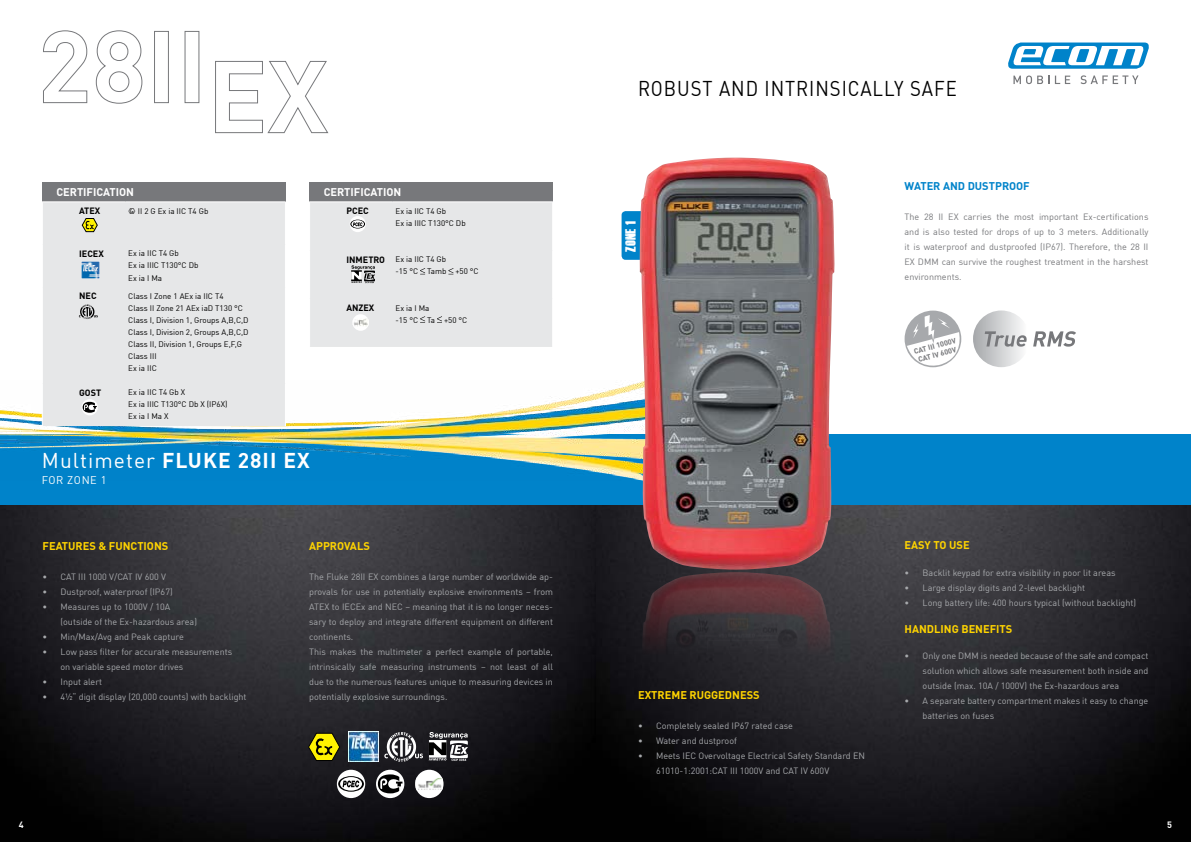
<style>
.page{position:relative;width:1191px;height:842px;background:#fff}
.page>*{position:absolute;margin:0;border:0;box-sizing:border-box;transform-origin:0 0}
.t1{font:21px "Ecom DIN Offc";letter-spacing:.05em;color:#000;scale:.88 1}
.t2{font:700 21px "DIN Offc";letter-spacing:.05em;color:#fff}
.t3{font:700 11px "DIN Offc";color:#ffd400}
.t4{font:700 11px "DIN Offc";color:#fff}
.t5{font:700 11px "DIN Offc";color:#0083ca}
.t6{font:11px "Ecom DIN Offc";color:#fff}
.t7{font:10.1px "Dead Kansas";color:#fff}
.t8{font:9px/15px "DIN Offc";color:#a7a9ac}
.t9{font:9px/15px "DIN Offc";color:#77787b;text-align:justify}
.t10{font:700 9px "DIN Offc";color:#000}
.t11{font:700 9px "DIN Offc";color:#fff}
.t12{font:8px/12px "Ecom DIN Offc";color:#000}
.t13{font:700 7.3px/8.8px "DIN Offc";color:#77787b}
.s1{font-family:"Ecom DIN Offc";font-weight:400}
</style>
<div class="page">
<img style="left:595px;top:504px;width:596px;height:338px">
<svg style="left:0;top:504px;width:595px;height:338px;background:#222126"></svg>
<svg style="left:1013px;top:76px;width:57px;height:8px"></svg>
<svg style="left:1080px;top:75px;width:58px;height:9px"></svg>
<svg style="left:1008px;top:43px;width:140px;height:26px"></svg>
<div style="left:0;top:434px;width:1191px;height:70px;background:#0083ca"></div>
<img style="left:0;top:383px;width:639px;height:97px">
<div style="left:621px;top:211px;width:31px;height:49px;background:#0083ca;border-radius:4px"></div>
<img style="left:639px;top:158px;width:195px;height:412px">
<img style="left:642px;top:572px;width:189px;height:84px">
<svg style="left:43px;top:30px;width:45px;height:74px"></svg>
<svg style="left:95px;top:30px;width:48px;height:74px"></svg>
<div style="left:154px;top:31px;width:15px;height:72px;border:1px solid #77787b"></div>
<div style="left:184px;top:31px;width:15px;height:72px;border:1px solid #77787b"></div>
<svg style="left:215px;top:60px;width:114px;height:74px"></svg>
<div style="left:42px;top:182px;width:243px;height:20px;background:#77787b"></div>
<div style="left:43px;top:202px;width:242px;height:224px;background:#e6e7e8"></div>
<hr style="left:285px;top:287px;width:1px;height:97px;background:#fff">
<hr style="left:285px;top:384px;width:1px;height:42px;background:#fff">
<hr style="left:42px;top:201px;width:83px;height:1px;background:#fff">
<hr style="left:125px;top:201px;width:161px;height:1px;background:#fff">
<hr style="left:42px;top:287px;width:1px;height:97px;background:#fff">
<hr style="left:42px;top:384px;width:1px;height:42px;background:#fff">
<div style="left:309px;top:182px;width:244px;height:20px;background:#77787b"></div>
<hr style="left:309px;top:201px;width:84px;height:1px;background:#fff">
<hr style="left:393px;top:201px;width:160px;height:1px;background:#fff">
<div style="left:337px;top:770px;width:28px;height:28px;background:#fff;border-radius:50%"></div>
<svg style="left:338px;top:776px;width:26px;height:16px"></svg>
<svg style="left:340px;top:777px;width:22px;height:14px"></svg>
<svg style="left:342px;top:780px;width:17px;height:7px"></svg>
<div style="left:376px;top:770px;width:28px;height:28px;background:#fff;border-radius:50%"></div>
<svg style="left:378px;top:774px;width:24px;height:19px"></svg>
<div style="left:415px;top:770px;width:28px;height:28px;background:#fff;border-radius:50%"></div>
<img style="left:415px;top:777px;width:28px;height:13px">
<svg style="left:82px;top:399px;width:16px;height:16px"></svg>
<svg style="left:83px;top:402px;width:14px;height:11px"></svg>
<img style="left:82px;top:261px;width:18px;height:17px">
<div style="left:310px;top:202px;width:242px;height:145px;background:#e6e7e8"></div>
<svg style="left:429px;top:732px;width:39px;height:29px"></svg>
<img style="left:348px;top:732px;width:30px;height:29px">
<svg style="left:384px;top:732px;width:39px;height:30px"></svg>
<svg style="left:79px;top:304px;width:19px;height:15px"></svg>
<svg style="left:307px;top:732px;width:34px;height:29px"></svg>
<svg style="left:81px;top:217px;width:17px;height:16px"></svg>
<div style="left:904px;top:311px;width:57px;height:56px;background:#a7a9ac;border-radius:50%"></div>
<svg style="left:907px;top:315px;width:55px;height:53px"></svg>
<div style="left:973px;top:310px;width:56px;height:57px;background:linear-gradient(to right,#a8abad,#fcfcfd);border-radius:28px"></div>
<svg style="left:984px;top:331px;width:92px;height:16px"></svg>
<p class="t4" style="left:56px;top:185px;width:14px">CERTIFICATI</p>
<p class="t4" style="left:119px;top:185px;width:15px">ON</p>
<p class="t10" style="left:79px;top:205px;width:20px">ATEX</p>
<p class="t12" style="left:128px;top:205px;width:82px">† II 2 G Ex ia IIC T4 Gb</p>
<p class="t10" style="left:79px;top:248px;width:26px">IECEX</p>
<p class="t12" style="left:128px;top:247px;width:72px">Ex ia IIC T4 Gb<br>Ex ia IIIC T130°C Db<br>Ex ia I Ma</p>
<p class="t10" style="left:79px;top:290px;width:19px">NEC</p>
<p class="t12" style="left:128px;top:290px;width:122px">Class I Zone 1 AEx ia IIC T4<br>Class II Zone 21 AEx iaD T130 °C<br>Class I, Division 1, Groups A,B,C,D<br>Class I, Division 2, Groups A,B,C,D<br>Class II, Division 1, Groups E,F,G<br>Class III<br>Ex ia IIC</p>
<p class="t10" style="left:79px;top:386px;width:24px">GOST</p>
<p class="t12" style="left:128px;top:386px;width:101px">Ex ia IIC T4 Gb X<br>Ex ia IIIC T130°C Db X (IP6X)<br>Ex ia I Ma X</p>
<h1 class="t2" style="left:42px;top:446px;width:269px"><span class="s1">Multimeter</span> FLUKE 28II EX</h1>
<p class="t6" style="left:42px;top:473px;width:41px">fOr Zone</p>
<p class="t6" style="left:101px;top:473px;width:7px">1</p>
<p class="t4" style="left:324px;top:185px;width:14px">CERTIFICATI</p>
<p class="t4" style="left:386px;top:185px;width:15px">ON</p>
<p class="t10" style="left:346px;top:205px;width:24px">PCEC</p>
<p class="t12" style="left:395px;top:205px;width:72px">Ex ia IIC T4 Gb<br>Ex ia IIIC T130°C Db</p>
<p class="t10" style="left:346px;top:253px;width:39px">INMETRO</p>
<p class="t12" style="left:395px;top:253px;width:85px">Ex ia IIC T4 Gb<br>-15 °C Tamb +50 °C</p>
<p class="t10" style="left:346px;top:302px;width:29px">ANZEX</p>
<p class="t12" style="left:395px;top:301px;width:73px">Ex ia I Ma<br>-15 °C Ta +50 °C</p>
<h1 class="t1" style="left:638px;top:75px;width:364px">ROBUST AND INTRINSICALLY SAFE</h1>
<p class="t7" style="left:625px;top:252px;width:33px;rotate:-90deg">Zone 1</p>
<p class="t5" style="left:904px;top:179px;width:18px">WATER</p>
<p class="t5" style="left:943px;top:179px;width:33px">AN D DUSTPR</p>
<p class="t5" style="left:1009px;top:179px;width:19px">OOF</p>
<p class="t9" style="left:904px;top:209px;width:245px">The 28 II EX carries the most important Ex-certifications and is also tested for drops of up to 3 meters. Additionally it is waterproof and dustproofed (IP67). Therefore, the 28 II EX DMM can survive the roughest treatment in the harshest environments.</p>
<p class="t13" style="left:913px;top:347px;width:45px;rotate:-15deg">CAT III 1000V<br>CAT IV 600V</p>
<p class="t3" style="left:43px;top:538px;width:127px">FEATURES &amp; FUNCTIONS</p>
<p class="t8" style="left:43px;top:569px;width:125px">• CAT III 1000 V/CAT IV 600 V</p>
<p class="t8" style="left:43px;top:584px;width:132px">• Dustproof, waterproof (IP67)</p>
<p class="t8" style="left:61px;top:599px;width:138px;text-indent:-18px">• Measures up to 1000V / 10A (outside of the Ex-hazardous area)</p>
<p class="t8" style="left:43px;top:629px;width:143px">• Min/Max/Avg and Peak capture</p>
<p class="t8" style="left:61px;top:644px;width:173px;text-indent:-18px">• Low pass filter for accurate measurements on variable speed motor drives</p>
<p class="t8" style="left:43px;top:674px;width:61px">• Input alert</p>
<p class="t8" style="left:43px;top:689px;width:206px">• 4½“ digit display (20,000 counts) with backlight</p>
<p class="t3" style="left:638px;top:688px;width:22px">EXTREME</p>
<p class="t3" style="left:689px;top:688px;width:8px">RUGGE</p>
<p class="t3" style="left:725px;top:688px;width:15px">DNESS</p>
<p class="t8" style="left:638px;top:718px;width:156px">• Completely sealed IP67 rated case</p>
<p class="t8" style="left:638px;top:733px;width:100px">• Water and dustproof</p>
<p class="t8" style="left:656px;top:748px;width:210px;text-indent:-18px">• Meets IEC Overvoltage Electrical Safety Standard EN<br>61010-1:2001:CAT III 1000V and CAT IV 600V</p>
<p class="t3" style="left:309px;top:538px;width:15px">APPR</p>
<p class="t3" style="left:337px;top:538px;width:21px">OVALS</p>
<p class="t8" style="left:309px;top:569px;width:245px">The Fluke 28II Ex combines a large number of worldwide ap&shy;provals for use in potentially explosive environments – from ATEX to IECEx and NEC – meaning that it is no longer neces&shy;sary to deploy and integrate different equipment on different continents.<br>This makes the multimeter a perfect example of portable, intrinsically safe measuring instruments – not least of all due to the numerous features unique to measuring devices in potentially explosive surroundings.</p>
<p class="t3" style="left:904px;top:538px;width:52px">EASY TO USE</p>
<p class="t8" style="left:904px;top:565px;width:212px">• Backlit keypad for extra visibility in poor lit areas</p>
<p class="t8" style="left:904px;top:580px;width:182px">• Large display digits and 2-level backlight</p>
<p class="t8" style="left:904px;top:595px;width:233px">• Long battery life: 400 hours typical (without backlight)</p>
<p class="t3" style="left:904px;top:621px;width:8px">HAN</p>
<p class="t3" style="left:927px;top:621px;width:15px">DLING</p>
<p class="t3" style="left:961px;top:621px;width:8px">BENEFITS</p>
<p class="t8" style="left:922px;top:648px;width:227px;text-align:justify;text-indent:-18px">• Only one DMM is needed because of the safe and compact solution which allows safe measurement both inside and outside (max. 10A / 1000V) the Ex-hazardous area</p>
<p class="t8" style="left:922px;top:693px;width:227px;text-indent:-18px">• A separate battery compartment makes it easy to change batteries on fuses</p>
<p class="t11" style="left:19px;top:819px;width:6px">4</p>
<p class="t11" style="left:1167px;top:819px;width:6px">5</p>
</div>
